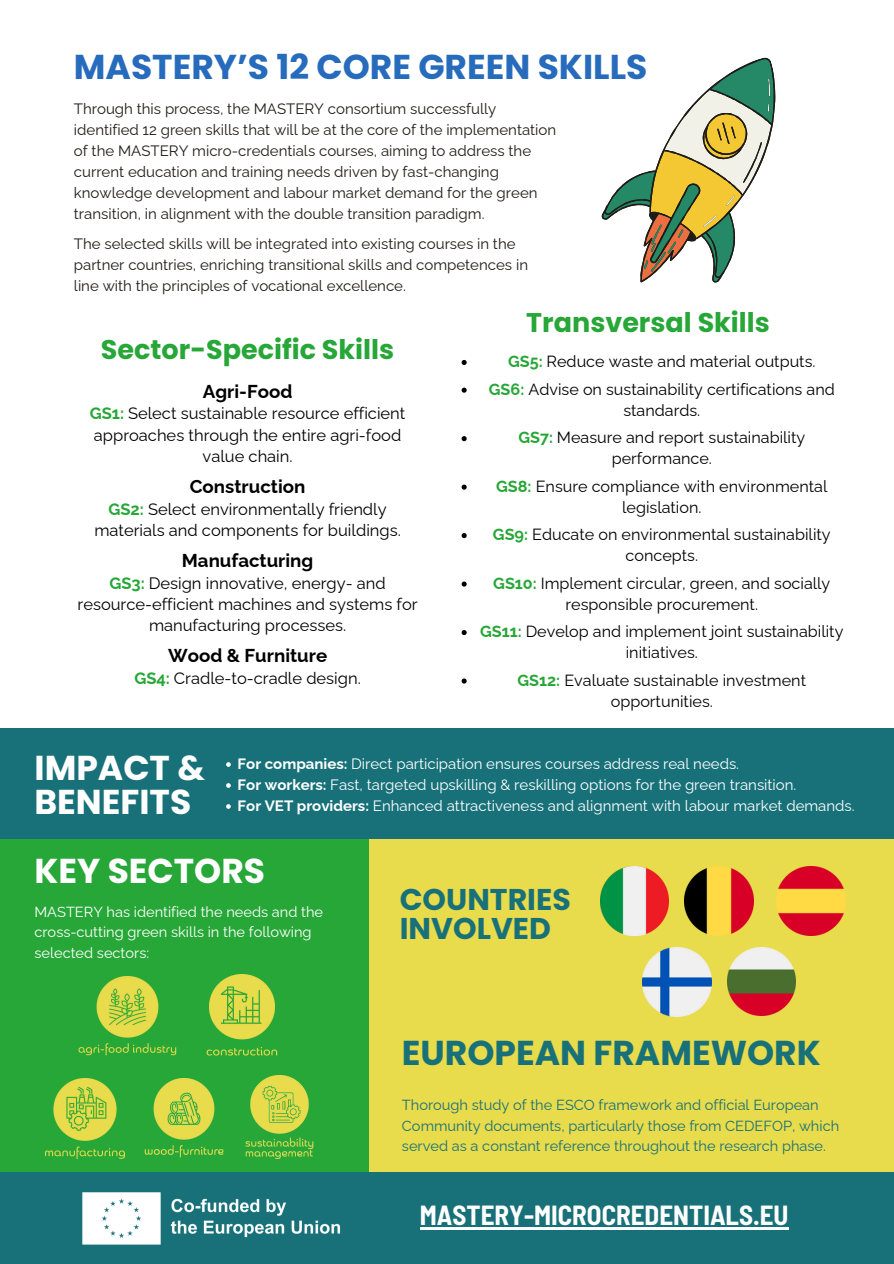
<style>
.page{position:relative;width:894px;height:1264px;background:#fff}
.page>*{position:absolute;margin:0;border:0;box-sizing:border-box;transform-origin:0 0}
.t1{font:700 34.5px "Poppins";color:#276bbd}
.t2{font:700 34.5px/33.8px "Poppins";color:#fff}
.t3{font:700 34.5px "Poppins";color:#187179}
.t4{font:700 30px/29.2px "Poppins";color:#187179}
.t5{font:700 27px "Poppins";color:#27a737}
.t6{font:700 semi-condensed 27px "Barlow";color:#fff}
.t7{font:700 18.6px "Raleway";color:#000}
.t8{font:16.5px/21.3px "Raleway";color:#000;text-align:center}
.t9{font:16.2px/20.7px "Raleway";color:#000;text-align:center}
.t10{font:15px/21px "Raleway";color:#1f1b17}
.t11{font:15px "Raleway";color:#fff}
.t12{font:14.55px/20.4px "Raleway";color:#187179}
.t13{font:14.55px/20.4px "Raleway";color:#fff}
.s1{font-weight:700;color:#27a737}
.s2{font-weight:700}
</style>
<div class="page">
<div style="left:0;top:1167px;width:893px;height:96px;background:#187179"></div>
<img style="left:82px;top:1192px;width:259px;height:53px">
<hr style="left:420px;top:1226px;width:368px;height:3px;background:#fff">
<svg style="left:601px;top:57px;width:175px;height:226px"></svg>
<svg style="left:461px;top:360px;width:5px;height:5px"></svg>
<svg style="left:461px;top:387px;width:5px;height:6px"></svg>
<svg style="left:461px;top:436px;width:5px;height:5px"></svg>
<svg style="left:461px;top:484px;width:5px;height:5px"></svg>
<svg style="left:461px;top:533px;width:5px;height:5px"></svg>
<svg style="left:461px;top:581px;width:5px;height:5px"></svg>
<svg style="left:461px;top:630px;width:5px;height:5px"></svg>
<svg style="left:461px;top:678px;width:5px;height:5px"></svg>
<div style="left:0;top:727px;width:893px;height:116px;background:#187179"></div>
<svg style="left:226px;top:762px;width:5px;height:4px"></svg>
<svg style="left:226px;top:783px;width:5px;height:4px"></svg>
<svg style="left:226px;top:804px;width:5px;height:4px"></svg>
<div style="left:0;top:839px;width:376px;height:331px;background:#27a737"></div>
<div style="left:369px;top:963px;width:524px;height:208px;background:#e8db4c"></div>
<img style="left:79px;top:976px;width:97px;height:80px">
<img style="left:144px;top:1078px;width:80px;height:80px">
<img style="left:245px;top:1075px;width:68px;height:84px">
<div style="left:369px;top:839px;width:524px;height:136px;background:#e8db4c"></div>
<img style="left:206px;top:974px;width:71px;height:82px">
<img style="left:45px;top:1078px;width:79px;height:80px">
<img style="left:600px;top:867px;width:68px;height:68px">
<img style="left:684px;top:866px;width:69px;height:69px">
<img style="left:776px;top:867px;width:69px;height:68px">
<img style="left:642px;top:947px;width:69px;height:69px">
<img style="left:727px;top:947px;width:68px;height:68px">
<h2 class="t1" style="left:74px;top:43px;width:574px">MASTERY’S 12 CORE GREEN SKILLS</h2>
<p class="t10" style="left:74px;top:98px;width:483px">Through this process, the MASTERY consortium successfully identified 12 green skills that will be at the core of the implementation of the MASTERY micro-credentials courses, aiming to address the current education and training needs driven by fast-changing knowledge development and labour market demand for the green transition, in alignment with the double transition paradigm.</p>
<h6 class="t10" style="left:74px;top:233px;width:455px">The selected skills will be integrated into existing courses in the partner countries, enriching transitional skills and competences in line with the principles of vocational excellence.</h6>
<h6 class="t5" style="left:101px;top:331px;width:295px">Sector-Specific Skills</h6>
<h4 class="t7" style="left:203px;top:380px;width:91px">Agri-Food</h4>
<h4 class="t8" style="left:90px;top:403px;width:317px"><span class="s1">GS1:</span> Select sustainable resource efficient approaches through the entire agri-food value chain.</h4>
<h6 class="t7" style="left:190px;top:475px;width:117px">Construction</h6>
<h6 class="t8" style="left:94px;top:498px;width:308px"><span class="s1">GS2:</span> Select environmentally friendly materials and components for buildings.</h6>
<h6 class="t7" style="left:182px;top:549px;width:133px">Manufacturing</h6>
<h6 class="t8" style="left:77px;top:572px;width:341px"><span class="s1">GS3:</span> Design innovative, energy- and resource-efficient machines and systems for manufacturing processes.</h6>
<h6 class="t7" style="left:168px;top:645px;width:160px">Wood &amp; Furniture</h6>
<h6 class="t8" style="left:134px;top:667px;width:228px"><span class="s1">GS4:</span> Cradle-to-cradle design.</h6>
<h6 class="t5" style="left:526px;top:304px;width:245px">Transversal Skills</h6>
<h5 class="t9" style="left:508px;top:351px;width:309px"><span class="s1">GS5:</span> Reduce waste and material outputs.</h5>
<p class="t9" style="left:488px;top:379px;width:347px"><span class="s1">GS6:</span> Advise on sustainability certifications and standards.</p>
<p class="t9" style="left:518px;top:427px;width:288px"><span class="s1">GS7:</span> Measure and report sustainability performance.</p>
<p class="t9" style="left:496px;top:476px;width:332px"><span class="s1">GS8:</span> Ensure compliance with environmental legislation.</p>
<p class="t9" style="left:493px;top:524px;width:339px"><span class="s1">GS9:</span> Educate on environmental sustainability concepts.</p>
<p class="t9" style="left:493px;top:573px;width:338px"><span class="s1">GS10:</span> Implement circular, green, and socially responsible procurement.</p>
<p class="t9" style="left:480px;top:621px;width:364px"><span class="s1">GS11:</span> Develop and implement joint sustainability initiatives.</p>
<p class="t9" style="left:517px;top:669px;width:290px"><span class="s1">GS12:</span> Evaluate sustainable investment opportunities.</p>
<p class="t2" style="left:34px;top:751px;width:172px">IMPACT &amp;<br>BENEFITS</p>
<p class="t11" style="left:237px;top:754px;width:503px"><span class="s2">For companies:</span> Direct participation ensures courses address real needs.</p>
<h2 class="t11" style="left:237px;top:775px;width:560px"><span class="s2">For workers:</span> Fast, targeted upskilling &amp; reskilling options for the green transition.</h2>
<p class="t11" style="left:237px;top:796px;width:618px"><span class="s2">For VET providers:</span> Enhanced attractiveness and alignment with labour market demands.</p>
<p class="t2" style="left:34px;top:854px;width:232px">KEY SECTORS</p>
<p class="t13" style="left:34px;top:901px;width:290px">MASTERY has identified the needs and the cross-cutting green skills in the following selected sectors:</p>
<h2 class="t4" style="left:399px;top:884px;width:172px">COUNTRIES<br>INVOLVED</h2>
<h1 class="t3" style="left:402px;top:1028px;width:420px">EUROPEAN FRAMEWORK</h1>
<p class="t12" style="left:402px;top:1094px;width:438px">Thorough study of the ESCO framework and official European<br>Community documents, particularly those from CEDEFOP, which served as a constant reference throughout the research phase.</p>
<p class="t6" style="left:420px;top:1197px;width:370px">MASTERY-MICROCREDENTIALS.EU</p>
</div>
